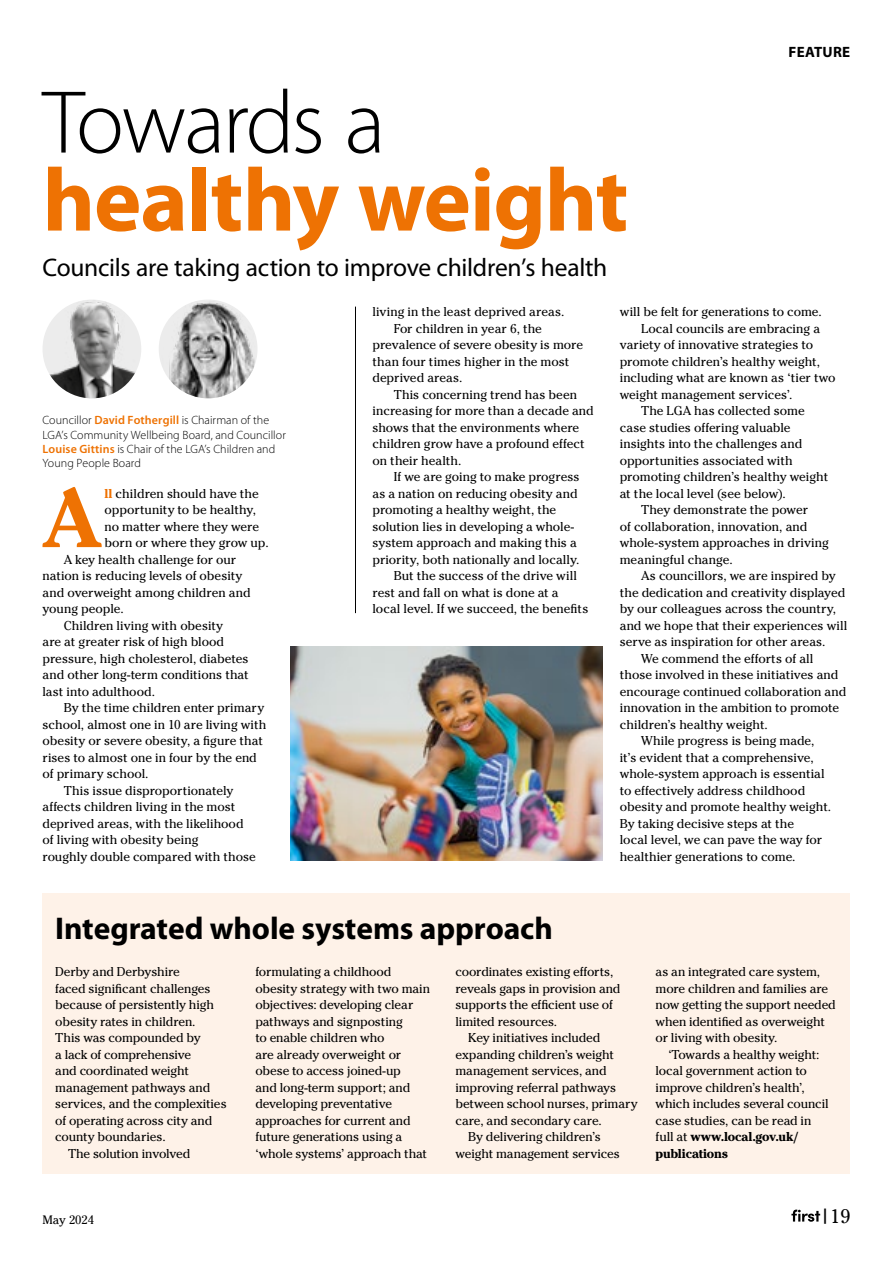
<style>
.page{position:relative;width:893px;height:1263px;background:#fff}
.page>*{position:absolute;margin:0;border:0;box-sizing:border-box;transform-origin:0 0}
.Feature_headline{font:700 90px/78px "Myriad Pro";letter-spacing:-.015em;color:#ee7203}
.Feature_body_copy{font:700 83.1px "Cheltenham Std";color:#ee7203}
.Boxout_header{font:700 31.5px "Myriad Pro";letter-spacing:-.005em;color:#000}
.Feature_standfirst{font:25.5px "Myriad Pro";letter-spacing:-.01em;color:#000}
.t1{font:19.5px "Cheltenham Std";color:#000}
.t2{font:700 15px "Myriad Pro";letter-spacing:.02em;color:#000}
.Feature_body_copy-2{font:12.75px/16.5px "Cheltenham Std";letter-spacing:-.005em;color:#000}
.Body_copy_BOLD{font:12.75px/16.5px "Cheltenham Std";letter-spacing:-.01em;color:#000}
.feature_standfirst_serif{font:12.15px "Cheltenham Std";color:#000}
.Author_byline_light{font:300 12px/14.4px "Myriad Pro";letter-spacing:.005em;color:#000}
.s1{font-weight:300;color:#000}
.s2{font-weight:600;color:#ee7203}
.s3{font-weight:700;color:#ee7203}
.s4{font-weight:700}
</style>
<div class="page">
<svg style="left:791px;top:1209px;width:29px;height:13px"></svg>
<img style="left:43px;top:300px;width:98px;height:98px;border-radius:49px">
<img style="left:160px;top:300px;width:97px;height:98px">
<hr style="left:355px;top:307px;width:1px;height:306px;background:#000">
<div style="left:43px;top:894px;width:807px;height:280px;background:#fef2e8"></div>
<img style="left:290px;top:646px;width:313px;height:215px">
<p class="Feature_headline" style="left:43px;top:80px;width:587px"><span class="s1">Towards a </span>healthy weight</p>
<p class="Feature_standfirst" style="left:43px;top:251px;width:566px">Councils are taking action to improve children’s health</p>
<p class="t2" style="left:789px;top:43px;width:63px">FEATURE</p>
<p class="Author_byline_light" style="left:43px;top:413px;width:245px">Councillor <span class="s2">David Fothergill</span> is Chairman of the LGA’s Community Wellbeing Board, and Councillor <span class="s2">Louise Gittins</span> is Chair of the LGA’s Children and Young People Board</p>
<p class="Feature_body_copy" style="left:42px;top:468px;width:61px">A</p>
<p class="Feature_body_copy-2" style="left:105px;top:485px;width:166px"><span class="s3">ll</span> children should have the opportunity to be healthy, no matter where they were born or where they grow up.</p>
<p class="Feature_body_copy-2" style="left:43px;top:551px;width:210px;text-indent:21px">A key health challenge for our nation is reducing levels of obesity and overweight among children and young people.</p>
<p class="Feature_body_copy-2" style="left:43px;top:617px;width:208px;text-indent:21px">Children living with obesity<br>are at greater risk of high blood pressure, high cholesterol, diabetes and other long-term conditions that last into adulthood.</p>
<p class="Feature_body_copy-2" style="left:43px;top:699px;width:225px;text-indent:21px">By the time children enter primary school, almost one in 10 are living with obesity or severe obesity, a figure that rises to almost one in four by the end of primary school.</p>
<p class="Feature_body_copy-2" style="left:43px;top:782px;width:215px;text-indent:21px">This issue disproportionately affects children living in the most deprived areas, with the likelihood of living with obesity being<br>roughly double compared with those</p>
<p class="Feature_body_copy-2" style="left:372px;top:303px;width:193px">living in the least deprived areas.</p>
<p class="Feature_body_copy-2" style="left:372px;top:320px;width:212px;text-indent:21px">For children in year 6, the prevalence of severe obesity is more than four times higher in the most deprived areas.</p>
<p class="Feature_body_copy-2" style="left:372px;top:386px;width:223px;text-indent:21px">This concerning trend has been increasing for more than a decade and shows that the environments where children grow have a profound effect on their health.</p>
<p class="Feature_body_copy-2" style="left:372px;top:468px;width:209px;text-indent:21px">If we are going to make progress as a nation on reducing obesity and promoting a healthy weight, the solution lies in developing a whole&shy;system approach and making this a priority, both nationally and locally.</p>
<p class="Feature_body_copy-2" style="left:372px;top:567px;width:217px;text-indent:21px">But the success of the drive will rest and fall on what is done at a local level. If we succeed, the benefits</p>
<p class="Boxout_header" style="left:55px;top:907px;width:499px">Integrated whole systems approach</p>
<p class="Feature_body_copy-2" style="left:620px;top:303px;width:204px">will be felt for generations to come.</p>
<p class="Feature_body_copy-2" style="left:620px;top:320px;width:217px;text-indent:21px">Local councils are embracing a variety of innovative strategies to promote children’s healthy weight, including what are known as ‘tier two weight management services’.</p>
<p class="Feature_body_copy-2" style="left:620px;top:402px;width:210px;text-indent:21px">The LGA has collected some case studies offering valuable insights into the challenges and opportunities associated with promoting children’s healthy weight at the local level (see below).</p>
<p class="Feature_body_copy-2" style="left:620px;top:501px;width:211px;text-indent:21px">They demonstrate the power<br>of collaboration, innovation, and whole-system approaches in driving meaningful change.</p>
<p class="Feature_body_copy-2" style="left:620px;top:567px;width:229px;text-indent:21px">As councillors, we are inspired by the dedication and creativity displayed by our colleagues across the country, and we hope that their experiences will serve as inspiration for other areas.</p>
<p class="Feature_body_copy-2" style="left:620px;top:650px;width:228px;text-indent:21px">We commend the efforts of all those involved in these initiatives and encourage continued collaboration and innovation in the ambition to promote children’s healthy weight.</p>
<p class="Feature_body_copy-2" style="left:620px;top:732px;width:213px;text-indent:21px">While progress is being made, it’s evident that a comprehensive, whole-system approach is essential to effectively address childhood obesity and promote healthy weight.<br>By taking decisive steps at the<br>local level, we can pave the way for healthier generations to come.</p>
<p class="Body_copy_BOLD" style="left:55px;top:963px;width:173px">Derby and Derbyshire<br>faced significant challenges because of persistently high obesity rates in children.<br>This was compounded by<br>a lack of comprehensive<br>and coordinated weight management pathways and services, and the complexities of operating across city and county boundaries.</p>
<p class="Body_copy_BOLD" style="left:68px;top:1145px;width:124px">The solution involved</p>
<p class="Body_copy_BOLD" style="left:255px;top:963px;width:176px">formulating a childhood obesity strategy with two main objectives: developing clear pathways and signposting<br>to enable children who<br>are already overweight or obese to access joined-up<br>and long-term support; and developing preventative approaches for current and future generations using a ‘whole systems’ approach that</p>
<p class="Body_copy_BOLD" style="left:455px;top:963px;width:167px">coordinates existing efforts, reveals gaps in provision and supports the efficient use of limited resources.</p>
<p class="Body_copy_BOLD" style="left:455px;top:1029px;width:184px;text-indent:13px">Key initiatives included expanding children’s weight management services, and improving referral pathways between school nurses, primary care, and secondary care.</p>
<p class="Body_copy_BOLD" style="left:455px;top:1128px;width:166px;text-align:center">By delivering children’s weight management services</p>
<p class="Body_copy_BOLD" style="left:656px;top:963px;width:182px">as an integrated care system, more children and families are now getting the support needed when identified as overweight or living with obesity.</p>
<p class="Body_copy_BOLD" style="left:656px;top:1046px;width:175px;text-indent:13px">‘Towards a healthy weight: local government action to improve children’s health’, which includes several council case studies, can be read in full at <span class="s4">www.local.gov.uk/ publications</span></p>
<p class="feature_standfirst_serif" style="left:43px;top:1212px;width:53px">May 2024</p>
<p class="t1" style="left:823px;top:1205px;width:29px"><sup>|</sup>19</p>
</div>
